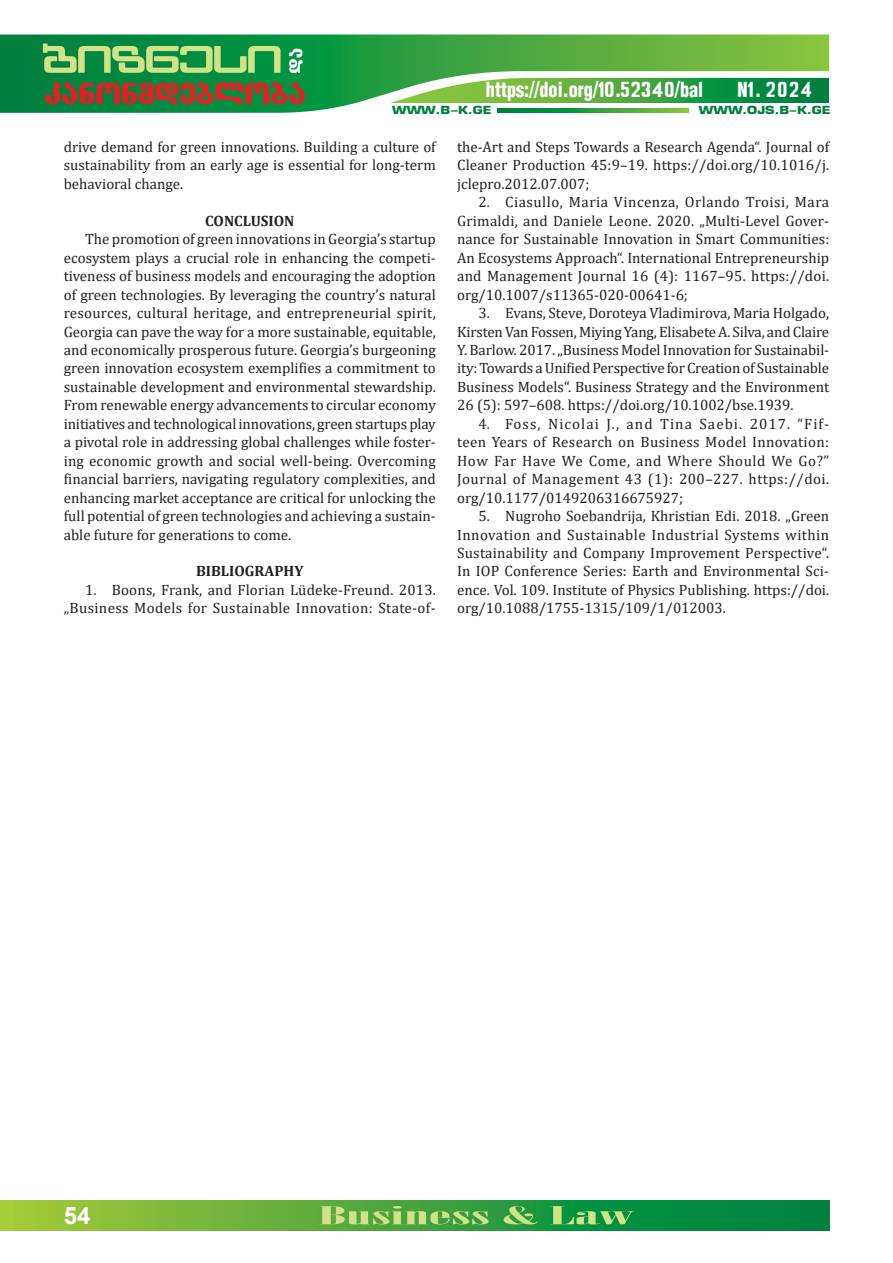
<style>
.page{position:relative;width:893px;height:1263px;background:#fff}
.page>*{position:absolute;margin:0;border:0;box-sizing:border-box;transform-origin:0 0}
.t1{font:700 24px "Arial";color:#fff}
.t2{font:19.5px "Ps Balavari M";color:#fff;scale:.9 1}
.t3{font:15px/18.5px "Cambria";color:#231f20;text-align:justify}
.t4{font:15px/18.5px "Cambria";letter-spacing:.025em;color:#231f20;text-align:right}
.resume{font:700 15px "Cambria";color:#231f20}
.t5{font:700 10.95px "Europe";color:#007f3d;scale:1.21 1}
</style>
<div class="page">
<svg style="left:0;top:1200px;width:829px;height:30px;background:#4aa53d"></svg>
<svg style="left:319px;top:1206px;width:315px;height:18px;background:#66b458"></svg>
<svg style="left:0;top:34px;width:829px;height:12px;background:#3ba347"></svg>
<svg style="left:0;top:46px;width:829px;height:67px;background:#5da75c"></svg>
<div style="left:43px;top:44px;width:5px;height:9px;background:#d2e288"></div>
<h2 class="t2" style="left:486px;top:80px;width:243px">https://doi.org/10.52340/bal</h2>
<h2 class="t2" style="left:737px;top:80px;width:87px">N1. 2024</h2>
<p class="t5" style="left:392px;top:103px;width:84px">WWW.B-K.GE</p>
<p class="t5" style="left:699px;top:103px;width:110px">WWW.OJS.B-K.GE</p>
<p class="t3" style="left:64px;top:138px;width:374px">drive demand for green innovations. Building a culture of sustainability from an early age is essential for long-term behavioral change.</p>
<p class="resume" style="left:205px;top:210px;width:91px">CONCLUSION</p>
<p class="t3" style="left:64px;top:230px;width:374px;text-indent:21px">The promotion of green innovations in Georgia’s startup ecosystem plays a crucial role in enhancing the competi&shy;tiveness of business models and encouraging the adoption of green technologies. By leveraging the country’s natural resources, cultural heritage, and entrepreneurial spirit, Georgia can pave the way for a more sustainable, equitable, and economically prosperous future. Georgia’s burgeoning green innovation ecosystem exemplifies a commitment to sustainable development and environmental stewardship.<br>From renewable energy advancements to circular economy initiatives and technological innovations, green startups play a pivotal role in addressing global challenges while foster&shy;ing economic growth and social well-being. Overcoming financial barriers, navigating regulatory complexities, and enhancing market acceptance are critical for unlocking the full potential of green technologies and achieving a sustain&shy;able future for generations to come.</p>
<p class="resume" style="left:196px;top:561px;width:109px">BIBLIOGRAPHY</p>
<p class="t4" style="left:64px;top:580px;width:374px">1. Boons, Frank, and Florian Lüdeke-Freund. 2013. „Business Models for Sustainable Innovation: State-of-</p>
<p class="t3" style="left:457px;top:138px;width:374px">the-Art and Steps Towards a Research Agenda“. Journal of Cleaner Production 45:9–19. https://doi.org/10.1016/j. jclepro.2012.07.007;</p>
<p class="t3" style="left:457px;top:193px;width:374px;text-indent:21px">2. Ciasullo, Maria Vincenza, Orlando Troisi, Mara Grimaldi, and Daniele Leone. 2020. „Multi-Level Gover&shy;nance for Sustainable Innovation in Smart Communities:<br>An Ecosystems Approach“. International Entrepreneurship and Management Journal 16 (4): 1167–95. https://doi. org/10.1007/s11365-020-00641-6;</p>
<p class="t3" style="left:457px;top:304px;width:374px;text-indent:21px">3. Evans, Steve, Doroteya Vladimirova, Maria Holgado, Kirsten Van Fossen, Miying Yang, Elisabete A. Silva, and Claire Y. Barlow. 2017. „Business Model Innovation for Sustainabil&shy;ity: Towards a Unified Perspective for Creation of Sustainable Business Models“. Business Strategy and the Environment 26 (5): 597–608. https://doi.org/10.1002/bse.1939.</p>
<p class="t3" style="left:457px;top:414px;width:374px;text-indent:21px">4. Foss, Nicolai J., and Tina Saebi. 2017. “Fif&shy;teen Years of Research on Business Model Innovation:<br>How Far Have We Come, and Where Should We Go?” Journal of Management 43 (1): 200–227. https://doi. org/10.1177/0149206316675927;</p>
<p class="t3" style="left:457px;top:507px;width:374px;text-indent:21px">5. Nugroho Soebandrija, Khristian Edi. 2018. „Green Innovation and Sustainable Industrial Systems within Sustainability and Company Improvement Perspective“.<br>In IOP Conference Series: Earth and Environmental Sci&shy;ence. Vol. 109. Institute of Physics Publishing. https://doi. org/10.1088/1755-1315/109/1/012003.</p>
<h1 class="t1" style="left:64px;top:1198px;width:28px">54</h1>
</div>
